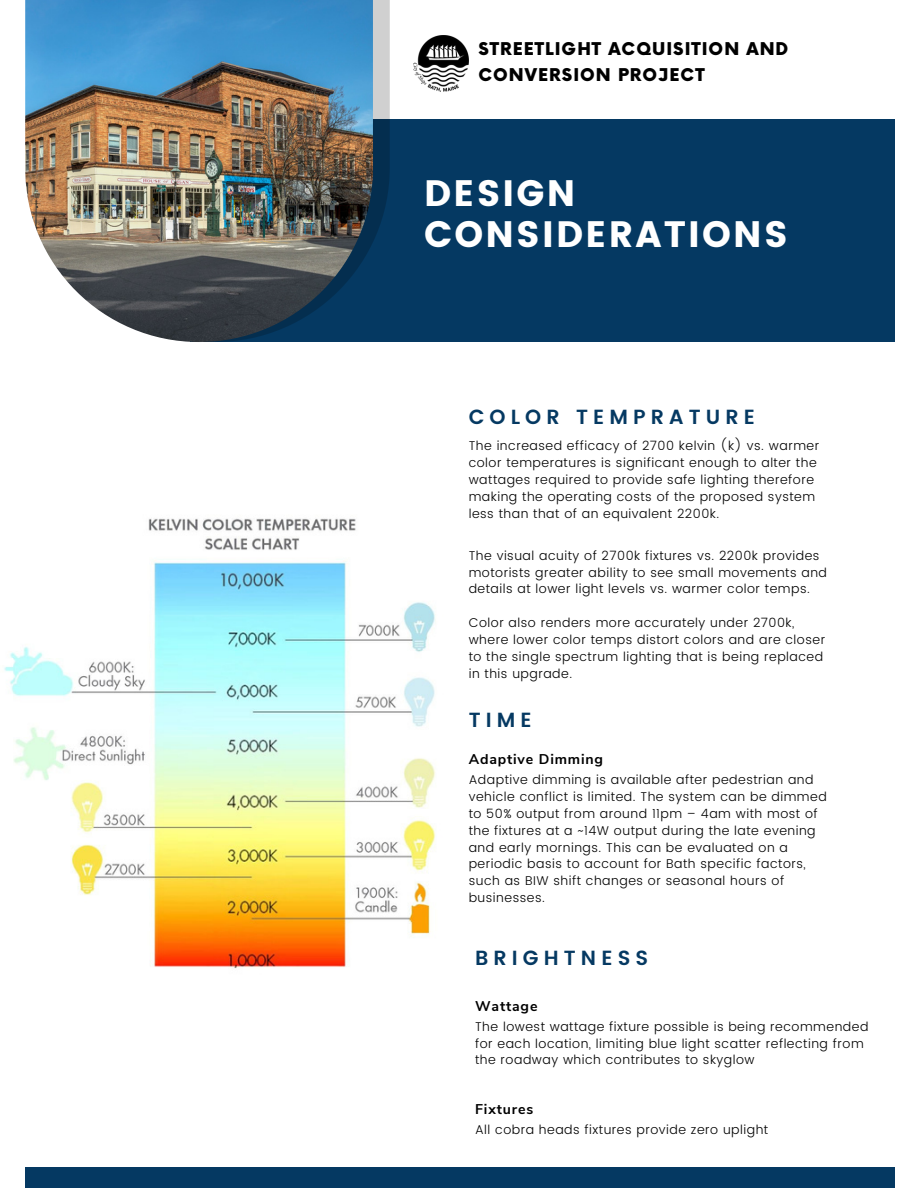
<style>
.page{position:relative;width:918px;height:1188px;background:#fff}
.page>*{position:absolute;margin:0;border:0;box-sizing:border-box;transform-origin:0 0}
.t1{font:36.75px/41.2px "Poppins";letter-spacing:.06em;color:#fff}
.t2{font:600 20.4px "Poppins";letter-spacing:.25em;color:#053962}
.t3{font:900 17.25px/26.4px "Now";letter-spacing:.06em;color:#000}
.t4{font:700 14.1px "Nunito Sans";letter-spacing:.06em;color:#000}
.t5{font:300 12.75px/17px "Poppins";letter-spacing:.04em;color:#000}
</style>
<div class="page">
<img style="left:4px;top:518px;width:432px;height:451px">
<div style="left:190px;top:119px;width:704px;height:223px;background:#053962"></div>
<svg style="left:373px;top:0;width:17px;height:241px;background:#697f90"></svg>
<img style="left:25px;top:0;width:348px;height:342px">
<div style="left:25px;top:1167px;width:870px;height:21px;background:#053962"></div>
<img style="left:413px;top:35px;width:55px;height:56px">
<p class="t3" style="left:478px;top:36px;width:311px">STREETLIGHT ACQUISITION AND<br>CONVERSION PROJECT</p>
<p class="t1" style="left:424px;top:173px;width:365px">DESIGN<br>CONSIDERATIONS</p>
<p class="t2" style="left:469px;top:405px;width:288px">COLOR TEMPRATURE</p>
<p class="t5" style="left:469px;top:437px;width:352px">The increased efficacy of 2700 kelvin (k) vs. warmer color temperatures is significant enough to alter the wattages required to provide safe lighting therefore making the operating costs of the proposed system less than that of an equivalent 2200k.</p>
<p class="t5" style="left:469px;top:547px;width:360px">The visual acuity of 2700k fixtures vs. 2200k provides motorists greater ability to see small movements and details at lower light levels vs. warmer color temps.</p>
<p class="t5" style="left:469px;top:614px;width:358px">Color also renders more accurately under 2700k, where lower color temps distort colors and are closer to the single spectrum lighting that is being replaced in this upgrade.</p>
<p class="t2" style="left:469px;top:708px;width:65px">TIME</p>
<p class="t4" style="left:469px;top:750px;width:136px">Adaptive Dimming</p>
<p class="t5" style="left:469px;top:771px;width:360px">Adaptive dimming is available after pedestrian and vehicle conflict is limited. The system can be dimmed to 50% output from around 11pm – 4am with most of the fixtures at a ~14W output during the late evening and early mornings. This can be evaluated on a periodic basis to account for Bath specific factors, such as BIW shift changes or seasonal hours of businesses.</p>
<p class="t2" style="left:475px;top:946px;width:175px">BRIGHTNESS</p>
<p class="t4" style="left:475px;top:997px;width:64px">Wattage</p>
<p class="t5" style="left:475px;top:1018px;width:395px">The lowest wattage fixture possible is being recommended for each location, limiting blue light scatter reflecting from the roadway which contributes to skyglow</p>
<p class="t4" style="left:475px;top:1100px;width:60px">Fixtures</p>
<p class="t5" style="left:475px;top:1121px;width:295px">All cobra heads fixtures provide zero uplight</p>
</div>
